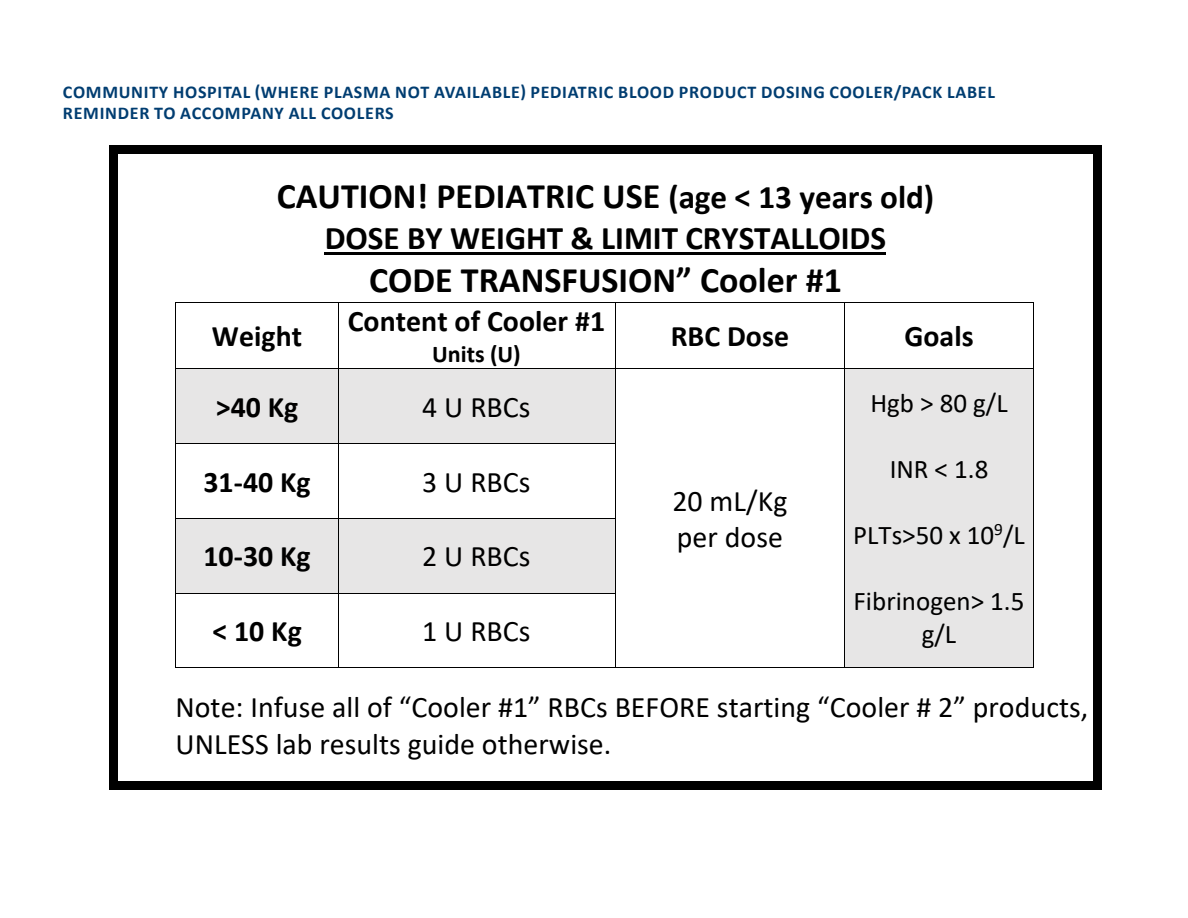
<style>
.page{position:relative;width:1188px;height:918px;background:#fff}
.page>*{position:absolute;margin:0;border:0;box-sizing:border-box;transform-origin:0 0}
.t1{font:700 36px "Calibri";color:#000}
.t2{font:700 33.15px "Calibri";color:#000}
.t3{font:29.85px/36.8px "Calibri";color:#000}
.t4{font:700 29.85px "Calibri";color:#000}
.t5{font:27px/33.2px "Calibri";color:#000;text-align:center}
.t6{font:700 24.15px "Calibri";letter-spacing:-.005em;color:#000}
.t7{font:700 18px/21.6px "Calibri";letter-spacing:.04em;color:#003d71}
.s1{font-size:33.15px}
</style>
<div class="page">
<hr style="left:325px;top:253px;width:561px;height:2px;background:#000">
<hr style="left:176px;top:302px;width:162px;height:1px;background:#000">
<hr style="left:339px;top:302px;width:276px;height:1px;background:#000">
<hr style="left:615px;top:302px;width:229px;height:1px;background:#000">
<hr style="left:845px;top:302px;width:188px;height:1px;background:#000">
<hr style="left:175px;top:303px;width:1px;height:65px;background:#000">
<hr style="left:338px;top:303px;width:1px;height:65px;background:#000">
<hr style="left:615px;top:303px;width:1px;height:65px;background:#000">
<hr style="left:844px;top:303px;width:1px;height:65px;background:#000">
<hr style="left:1033px;top:303px;width:1px;height:65px;background:#000">
<div style="left:176px;top:369px;width:162px;height:74px;background:#e7e6e6"></div>
<div style="left:339px;top:369px;width:276px;height:74px;background:#e7e6e6"></div>
<div style="left:845px;top:369px;width:188px;height:299px;background:#e7e6e6"></div>
<hr style="left:176px;top:368px;width:162px;height:1px;background:#000">
<hr style="left:339px;top:368px;width:276px;height:1px;background:#000">
<hr style="left:615px;top:368px;width:229px;height:1px;background:#000">
<hr style="left:845px;top:368px;width:188px;height:1px;background:#000">
<hr style="left:175px;top:369px;width:1px;height:74px;background:#000">
<hr style="left:338px;top:369px;width:1px;height:74px;background:#000">
<hr style="left:615px;top:369px;width:1px;height:74px;background:#000">
<hr style="left:844px;top:369px;width:1px;height:74px;background:#000">
<hr style="left:1033px;top:369px;width:1px;height:74px;background:#000">
<hr style="left:176px;top:443px;width:162px;height:1px;background:#000">
<hr style="left:339px;top:443px;width:276px;height:1px;background:#000">
<hr style="left:175px;top:444px;width:1px;height:74px;background:#000">
<hr style="left:338px;top:444px;width:1px;height:74px;background:#000">
<hr style="left:615px;top:444px;width:1px;height:74px;background:#000">
<hr style="left:844px;top:444px;width:1px;height:74px;background:#000">
<hr style="left:1033px;top:444px;width:1px;height:74px;background:#000">
<div style="left:176px;top:519px;width:162px;height:74px;background:#e7e6e6"></div>
<div style="left:339px;top:519px;width:276px;height:74px;background:#e7e6e6"></div>
<hr style="left:176px;top:518px;width:162px;height:1px;background:#000">
<hr style="left:339px;top:518px;width:276px;height:1px;background:#000">
<hr style="left:175px;top:519px;width:1px;height:74px;background:#000">
<hr style="left:338px;top:519px;width:1px;height:74px;background:#000">
<hr style="left:615px;top:519px;width:1px;height:74px;background:#000">
<hr style="left:844px;top:519px;width:1px;height:74px;background:#000">
<hr style="left:1033px;top:519px;width:1px;height:74px;background:#000">
<hr style="left:176px;top:593px;width:162px;height:1px;background:#000">
<hr style="left:339px;top:593px;width:276px;height:1px;background:#000">
<hr style="left:175px;top:594px;width:1px;height:74px;background:#000">
<hr style="left:176px;top:668px;width:162px;height:1px;background:#000">
<hr style="left:338px;top:594px;width:1px;height:74px;background:#000">
<hr style="left:339px;top:668px;width:276px;height:1px;background:#000">
<hr style="left:615px;top:594px;width:1px;height:74px;background:#000">
<hr style="left:615px;top:668px;width:229px;height:1px;background:#000">
<hr style="left:844px;top:594px;width:1px;height:74px;background:#000">
<hr style="left:845px;top:668px;width:188px;height:1px;background:#000">
<hr style="left:1033px;top:594px;width:1px;height:74px;background:#000">
<div style="left:109px;top:145px;width:9px;height:9px;background:#000"></div>
<div style="left:118px;top:145px;width:975px;height:9px;background:#000"></div>
<div style="left:1093px;top:145px;width:9px;height:9px;background:#000"></div>
<div style="left:109px;top:154px;width:9px;height:627px;background:#000"></div>
<div style="left:109px;top:781px;width:9px;height:9px;background:#000"></div>
<div style="left:118px;top:781px;width:975px;height:9px;background:#000"></div>
<div style="left:1093px;top:154px;width:9px;height:627px;background:#000"></div>
<div style="left:1093px;top:781px;width:9px;height:9px;background:#000"></div>
<p class="t7" style="left:63px;top:80px;width:933px">COMMUNITY HOSPITAL (WHERE PLASMA NOT AVAILABLE) PEDIATRIC BLOOD PRODUCT DOSING COOLER/PACK LABEL<br>REMINDER TO ACCOMPANY ALL COOLERS</p>
<p class="t1" style="left:277px;top:170px;width:659px">CAUTION! PEDIATRIC USE <span class="s1">(age &lt; 13 years old)</span></p>
<p class="t2" style="left:325px;top:214px;width:563px">DOSE BY WEIGHT &amp; LIMIT CRYSTALLOIDS</p>
<p class="t1" style="left:369px;top:255px;width:474px">CODE TRANSFUSION” Cooler #1</p>
<p class="t4" style="left:212px;top:315px;width:92px">Weight</p>
<p class="t4" style="left:348px;top:300px;width:259px">Content of Cooler #1</p>
<p class="t6" style="left:432px;top:337px;width:90px">Units (U)</p>
<p class="t4" style="left:671px;top:315px;width:120px">RBC Dose</p>
<p class="t4" style="left:904px;top:315px;width:71px">Goals</p>
<p class="t4" style="left:216px;top:386px;width:84px">&gt;40 Kg</p>
<p class="t3" style="left:422px;top:388px;width:110px">4 U RBCs</p>
<p class="t4" style="left:203px;top:461px;width:109px">31-40 Kg</p>
<p class="t3" style="left:422px;top:463px;width:110px">3 U RBCs</p>
<p class="t4" style="left:203px;top:535px;width:109px">10-30 Kg</p>
<p class="t3" style="left:422px;top:537px;width:110px">2 U RBCs</p>
<p class="t4" style="left:212px;top:610px;width:91px">&lt; 10 Kg</p>
<p class="t3" style="left:422px;top:612px;width:110px">1 U RBCs</p>
<p class="t3" style="left:672px;top:482px;width:117px">20 mL/Kg per dose</p>
<p class="t5" style="left:870px;top:386px;width:139px">Hgb &gt; 80 g/L</p>
<p class="t5" style="left:890px;top:452px;width:100px">INR &lt; 1.8</p>
<p class="t5" style="left:853px;top:518px;width:173px">PLTs&gt;50 x 10<sup>9</sup>/L</p>
<p class="t5" style="left:854px;top:584px;width:172px">Fibrinogen&gt; 1.5 g/L</p>
<p class="t3" style="left:175px;top:688px;width:914px">Note: Infuse all of “Cooler #1” RBCs BEFORE starting “Cooler # 2” products,<br>UNLESS lab results guide otherwise.</p>
</div>
